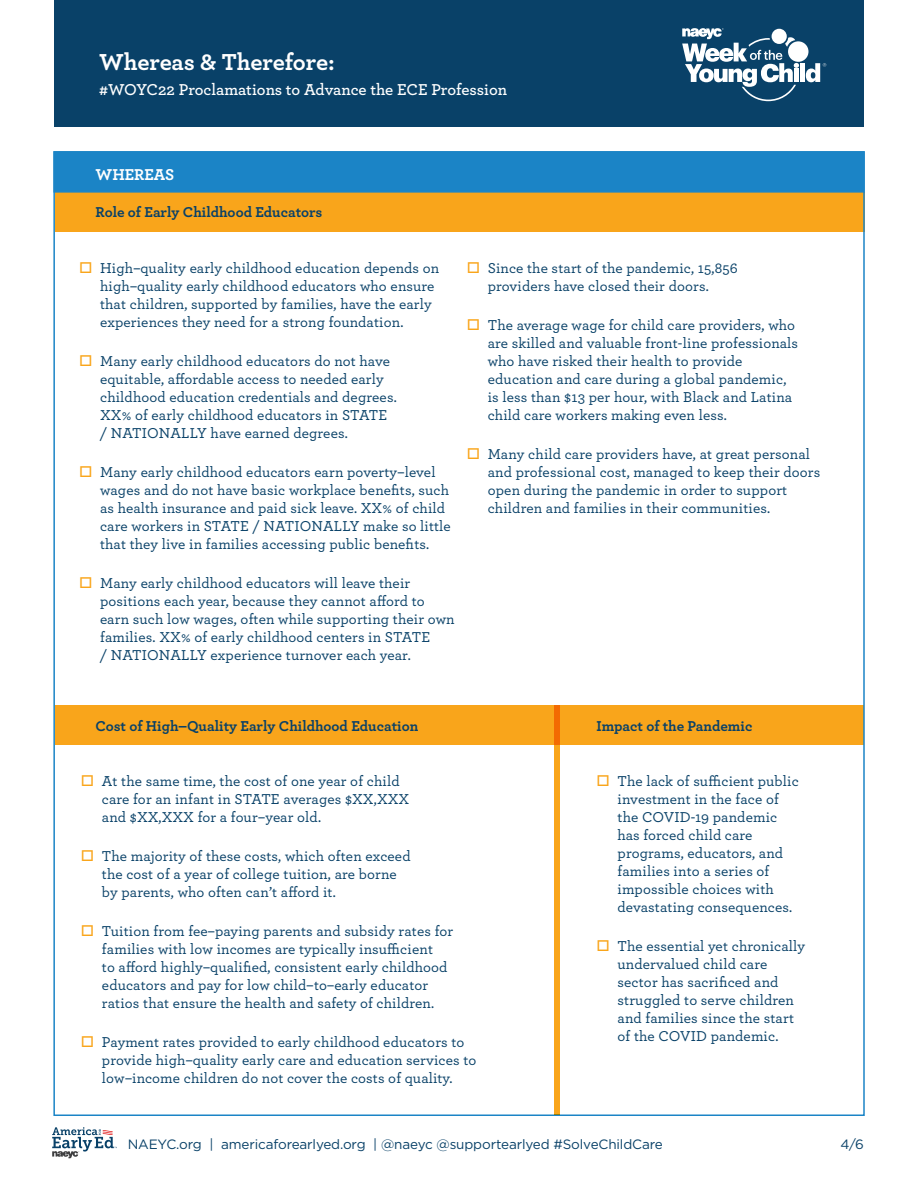
<style>
.page{position:relative;width:918px;height:1188px;background:#fff}
.page>*{position:absolute;margin:0;border:0;box-sizing:border-box;transform-origin:0 0}
.t1{font:700 24.3px "Archer Pro";letter-spacing:-.005em;color:#fff}
.t2{font:600 16.5px "Archer Pro";color:#fff}
.t3{font:700 16.5px "Archer Pro";color:#fff}
.t4{font:500 15px/18px "Archer Pro";letter-spacing:.01em;color:#094168}
.t5{font:700 15px "Archer Pro";color:#094168}
.t6{font:13.5px "Gotham";letter-spacing:-.01em;color:#094168}
</style>
<div class="page">
<div style="left:54px;top:0;width:810px;height:128px;background:#094168"></div>
<svg style="left:52px;top:1127px;width:65px;height:31px"></svg>
<div style="left:788px;top:41px;width:21px;height:21px;background:#fff;border-radius:50%"></div>
<svg style="left:682px;top:28px;width:117px;height:73px"></svg>
<div style="left:794px;top:69px;width:5px;height:13px;background:#fff"></div>
<div style="left:800px;top:63px;width:5px;height:19px;background:#fff"></div>
<svg style="left:806px;top:63px;width:20px;height:19px"></svg>
<div style="left:55px;top:193px;width:810px;height:39px;background:#f9a51b"></div>
<div style="left:55px;top:705px;width:808px;height:40px;background:#f9a51b"></div>
<div style="left:53px;top:151px;width:812px;height:42px;background:#1b84c6;border:2px solid #1b84c6"></div>
<div style="left:554px;top:705px;width:6px;height:409px;background:#f9a51b"></div>
<h1 class="t1" style="left:99px;top:43px;width:237px">Whereas &amp; Therefore:</h1>
<p class="t2" style="left:99px;top:78px;width:410px">#WOYC22 Proclamations to Advance the ECE Profession</p>
<p class="t3" style="left:95px;top:162px;width:80px">WHEREAS</p>
<h2 class="t5" style="left:95px;top:200px;width:228px">Role of Early Childhood Educators</h2>
<p class="t4" style="left:100px;top:259px;width:341px">High–quality early childhood education depends on high–quality early childhood educators who ensure that children, supported by families, have the early experiences they need for a strong foundation.</p>
<p class="t4" style="left:100px;top:352px;width:298px">Many early childhood educators do not have equitable, affordable access to needed early childhood education credentials and degrees.<br>XX% of early childhood educators in STATE / NATIONALLY have earned degrees.</p>
<p class="t4" style="left:100px;top:463px;width:352px">Many early childhood educators earn poverty–level wages and do not have basic workplace benefits, such as health insurance and paid sick leave. XX% of child care workers in STATE / NATIONALLY make so little that they live in families accessing public benefits.</p>
<p class="t4" style="left:100px;top:574px;width:356px">Many early childhood educators will leave their positions each year, because they cannot afford to earn such low wages, often while supporting their own families. XX% of early childhood centers in STATE<br>/ NATIONALLY experience turnover each year.</p>
<p class="t4" style="left:488px;top:259px;width:252px">Since the start of the pandemic, 15,856 providers have closed their doors.</p>
<p class="t4" style="left:488px;top:316px;width:312px">The average wage for child care providers, who are skilled and valuable front-line professionals who have risked their health to provide education and care during a global pandemic, is less than $13 per hour, with Black and Latina child care workers making even less.</p>
<p class="t4" style="left:488px;top:445px;width:334px">Many child care providers have, at great personal and professional cost, managed to keep their doors open during the pandemic in order to support children and families in their communities.</p>
<h2 class="t5" style="left:95px;top:714px;width:324px">Cost of High–Quality Early Childhood Education</h2>
<h2 class="t5" style="left:597px;top:714px;width:158px">Impact of the Pandemic</h2>
<p class="t4" style="left:102px;top:771px;width:309px">At the same time, the cost of one year of child care for an infant in STATE averages $XX,XXX and $XX,XXX for a four–year old.</p>
<p class="t4" style="left:102px;top:846px;width:310px">The majority of these costs, which often exceed the cost of a year of college tuition, are borne by parents, who often can’t afford it.</p>
<p class="t4" style="left:102px;top:921px;width:353px">Tuition from fee–paying parents and subsidy rates for families with low incomes are typically insufficient<br>to afford highly–qualified, consistent early childhood educators and pay for low child–to–early educator ratios that ensure the health and safety of children.</p>
<p class="t4" style="left:102px;top:1032px;width:376px">Payment rates provided to early childhood educators to provide high–quality early care and education services to low–income children do not cover the costs of quality.</p>
<p class="t4" style="left:618px;top:771px;width:183px">The lack of sufficient public investment in the face of the COVID-19 pandemic has forced child care programs, educators, and families into a series of impossible choices with devastating consequences.</p>
<p class="t4" style="left:618px;top:936px;width:189px">The essential yet chronically undervalued child care sector has sacrificed and struggled to serve children and families since the start of the COVID pandemic.</p>
<p class="t6" style="left:128px;top:1135px;width:537px">NAEYC.org | americaforearlyed.org | @naeyc @supportearlyed #SolveChildCare</p>
<p class="t6" style="left:840px;top:1135px;width:25px">4/6</p>
</div>
